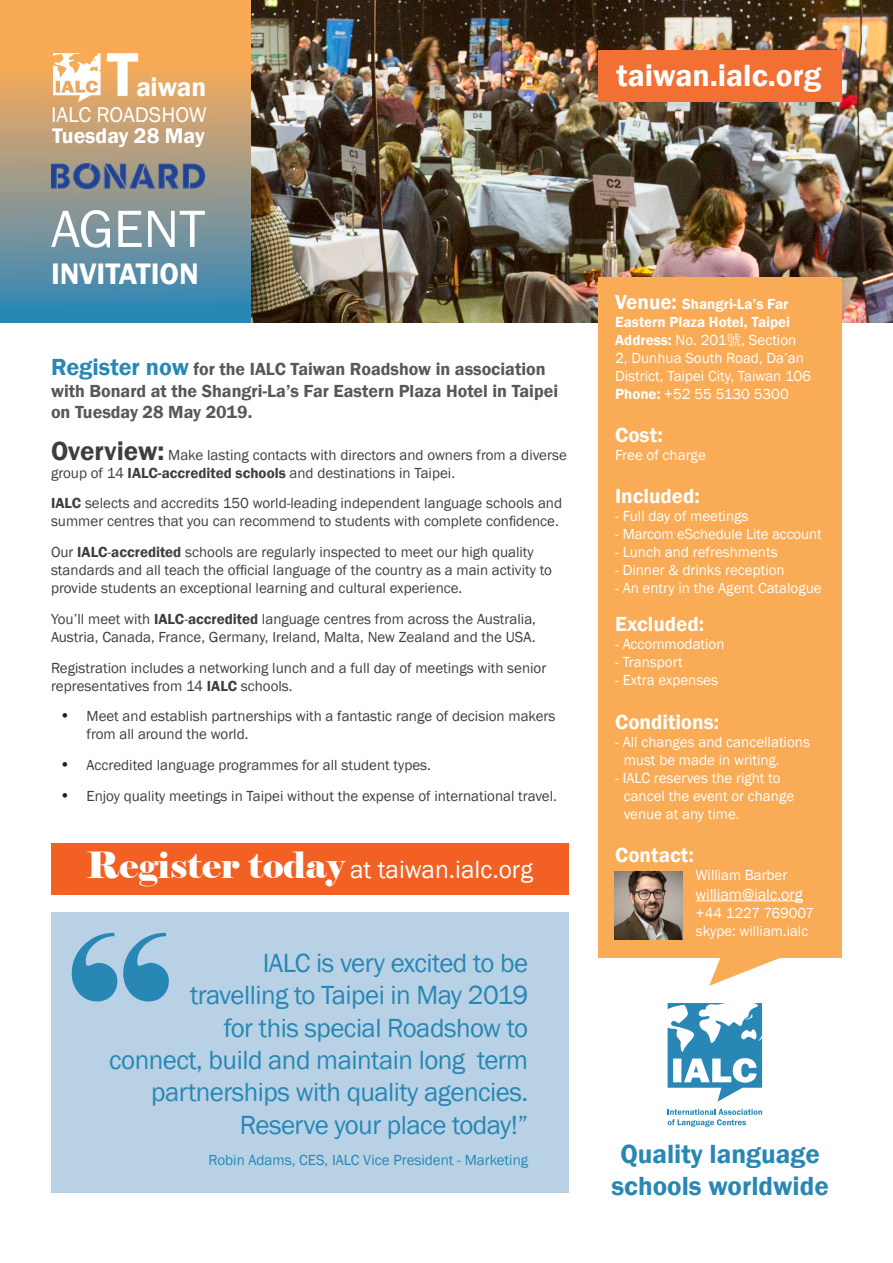
<style>
.page{position:relative;width:893px;height:1263px;background:#fff}
.page>*{position:absolute;margin:0;border:0;box-sizing:border-box;transform-origin:0 0}
.t1{font:600 64.05px "Franklin Gothic";color:#fff}
.body{font:54.3px "Franklin Gothic";color:#fff}
.t2{font:600 31.5px "Franklin Gothic";color:#fff}
.body-2{font:600 30.45px "Franklin Gothic";color:#fff}
.body-3{font:27px/32.4px "Franklin Gothic";letter-spacing:-.02em;color:#2887b4;text-align:right}
.body-4{font:600 27px/32.4px "Franklin Gothic";color:#2887b4;text-align:center}
.t3{font:600 27px "Franklin Gothic";letter-spacing:-.005em;color:#fff}
.t4{font:25.5px "Franklin Gothic";color:#fff}
.t5{font:21.9px "Franklin Gothic";color:#fff}
.t6{font:600 21.75px "Franklin Gothic";color:#fff}
.t7{font:600 21px "Franklin Gothic";color:#fff}
.t8{font:600 18px/21.6px "Franklin Gothic";color:#57585a}
.t9{font:16.5px "Franklin Gothic";letter-spacing:-.01em;color:#fff}
.t10{font:15px/18px "Franklin Gothic";color:#3e3e3f}
.t11{font:15px/18px "Franklin Gothic";color:#fff}
.t12{font:600 15px/18px "Franklin Gothic";color:#fff}
.body-5{font:15px "Franklin Gothic";color:#2887b4}
.s1{font-size:24px;color:#2887b4}
.s2{font-weight:600;font-size:27px}
.s3{font-weight:600}
.s4{font-size:16.5px;color:#231f20}
.s5{font-family:"Elephant";font-size:36px}
.s6{font-size:21px}
.s7{font-family:"Sim Sun"}
</style>
<div class="page">
<svg style="left:598px;top:957px;width:244px;height:29px"></svg>
<img style="left:250px;top:0;width:643px;height:322px">
<svg style="left:0;top:0;width:250px;height:322px;background:#a59b82"></svg>
<div style="left:598px;top:277px;width:244px;height:680px;background:#faab55"></div>
<hr style="left:695px;top:900px;width:108px;height:1px;background:#fff">
<div style="left:51px;top:843px;width:517px;height:52px;background:#f26024"></div>
<svg style="left:53px;top:53px;width:48px;height:49px"></svg>
<img style="left:51px;top:163px;width:153px;height:25px">
<div style="left:598px;top:50px;width:244px;height:51px;background:#f27034"></div>
<div style="left:51px;top:912px;width:517px;height:280px;background:#b8d1e5"></div>
<svg style="left:72px;top:933px;width:97px;height:68px"></svg>
<svg style="left:668px;top:1003px;width:94px;height:99px"></svg>
<svg style="left:668px;top:1109px;width:94px;height:18px"></svg>
<img style="left:615px;top:872px;width:68px;height:68px">
<p class="t1" style="left:107px;top:35px;width:33px">T</p>
<p class="t3" style="left:137px;top:70px;width:71px">aiwan</p>
<p class="t5" style="left:51px;top:101px;width:157px">IALC ROADSHOW</p>
<p class="t6" style="left:52px;top:122px;width:154px">Tuesday 28 May</p>
<p class="body" style="left:51px;top:195px;width:156px">AGENT</p>
<p class="body-2" style="left:51px;top:255px;width:149px">INVITATION</p>
<p class="t8" style="left:51px;top:359px;width:509px"><span class="s1">Register now</span> for the IALC Taiwan Roadshow in association with Bonard at the Shangri-La’s Far Eastern Plaza Hotel in Taipei on Tuesday 28 May 2019.</p>
<p class="t10" style="left:51px;top:446px;width:517px"><span class="s2">Overview:</span> Make lasting contacts with directors and owners from a diverse group of 14 <span class="s3">IALC-accredited schools</span> and destinations in Taipei.</p>
<p class="t10" style="left:51px;top:495px;width:513px"><span class="s3">IALC</span> selects and accredits 150 world-leading independent language schools and summer centres that you can recommend to students with complete confidence.</p>
<p class="t10" style="left:51px;top:543px;width:502px">Our <span class="s3">IALC</span>-<span class="s3">accredited</span> schools are regularly inspected to meet our high quality standards and all teach the official language of the country as a main activity to provide students an exceptional learning and cultural experience.</p>
<p class="t10" style="left:51px;top:610px;width:486px">You’ll meet with <span class="s3">IALC</span>-<span class="s3">accredited</span> language centres from across the Australia,<br>Austria, Canada, France, Germany, Ireland, Malta, New Zealand and the USA.</p>
<p class="t10" style="left:51px;top:659px;width:497px">Registration includes a networking lunch and a full day of meetings with senior representatives from 14 <span class="s3">IALC</span> schools.</p>
<p class="t10" style="left:87px;top:708px;width:470px;text-indent:-27px"><span class="s4">•</span> Meet and establish partnerships with a fantastic range of decision makers from all around the world.</p>
<p class="t10" style="left:60px;top:756px;width:373px"><span class="s4">•</span> Accredited language programmes for all student types.</p>
<p class="t10" style="left:60px;top:787px;width:499px"><span class="s4">•</span> Enjoy quality meetings in Taipei without the expense of international travel.</p>
<p class="t4" style="left:87px;top:853px;width:448px"><span class="s5">Register today</span> at taiwan.ialc.org</p>
<p class="t2" style="left:616px;top:56px;width:206px">taiwan.ialc.org</p>
<p class="t12" style="left:615px;top:295px;width:177px"><span class="s6">Venue:</span> Shangri-La’s Far<br>Eastern Plaza Hotel, Taipei</p>
<p class="t11" style="left:615px;top:331px;width:197px"><span class="s3">Address:</span> No. 201<span class="s7">號</span>, Section<br>2, Dunhua South Road, Da’an<br>District, Taipei City, Taiwan 106</p>
<p class="t11" style="left:615px;top:385px;width:175px"><span class="s3">Phone:</span> +52 55 5130 5300</p>
<p class="t7" style="left:615px;top:422px;width:49px">Cost:</p>
<p class="t11" style="left:615px;top:447px;width:92px">Free of charge</p>
<p class="t7" style="left:615px;top:483px;width:86px">Included:</p>
<p class="t11" style="left:615px;top:508px;width:135px">- Full day of meetings</p>
<p class="t11" style="left:615px;top:526px;width:208px">- Marcom eSchedule Lite account</p>
<p class="t11" style="left:615px;top:544px;width:164px">- Lunch and refreshments</p>
<p class="t11" style="left:615px;top:562px;width:171px">- Dinner &amp; drinks reception</p>
<p class="t11" style="left:615px;top:580px;width:208px">- An entry in the Agent Catalogue</p>
<p class="t7" style="left:615px;top:611px;width:91px">Excluded:</p>
<p class="t11" style="left:615px;top:636px;width:111px">- Accommodation</p>
<p class="t11" style="left:615px;top:654px;width:69px">- Transport</p>
<p class="t11" style="left:615px;top:672px;width:104px">- Extra expenses</p>
<p class="t7" style="left:615px;top:709px;width:105px">Conditions:</p>
<p class="t11" style="left:624px;top:733px;width:188px;text-indent:-9px">- All changes and cancellations must be made in writing.</p>
<p class="t11" style="left:624px;top:769px;width:172px;text-indent:-9px">- IALC reserves the right to cancel the event or change venue at any time.</p>
<p class="t7" style="left:615px;top:842px;width:80px">Contact:</p>
<p class="t11" style="left:695px;top:866px;width:93px">William Barber</p>
<p class="t9" style="left:695px;top:884px;width:109px">william@ialc.org</p>
<p class="t11" style="left:696px;top:904px;width:120px">+44 1227 769007 skype: william.ialc</p>
<p class="body-3" style="left:109px;top:947px;width:421px">IALC is very excited to be<br>travelling to Taipei in May 2019<br>for this special Roadshow to<br>connect, build and maintain long term partnerships with quality agencies.<br>Reserve your place today!”</p>
<p class="body-5" style="left:208px;top:1151px;width:321px">Robin Adams, CES, IALC Vice President - Marketing</p>
<p class="body-4" style="left:611px;top:1138px;width:219px">Quality language schools worldwide</p>
</div>
